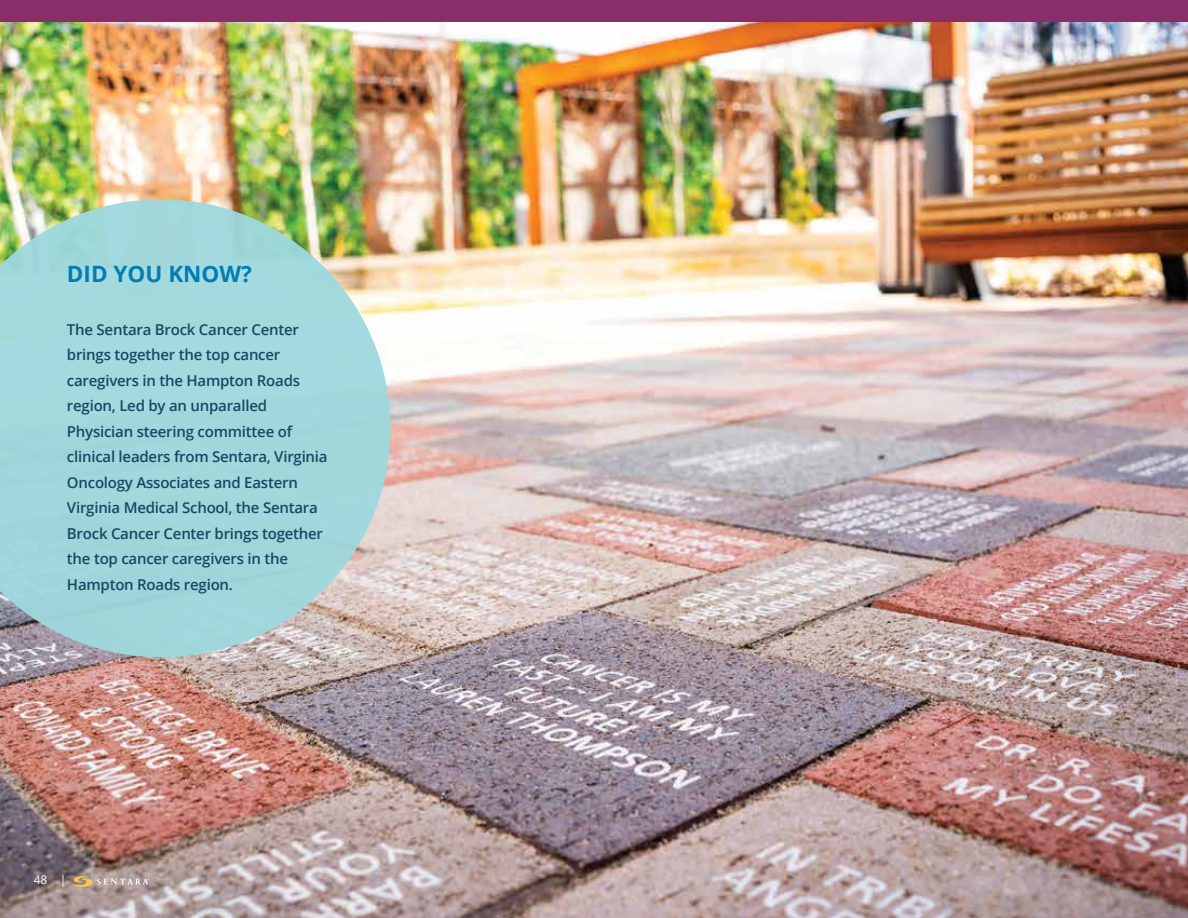
<style>
.page{position:relative;width:1188px;height:918px;background:#fff}
.page>*{position:absolute;margin:0;border:0;box-sizing:border-box;transform-origin:0 0}
.t1{font:700 22.5px "Open Sans";color:#007db4}
.t2{font:600 15px/25.5px "Open Sans";letter-spacing:-.015em;color:#134b64}
.t3{font:12px "Open Sans";color:#fff}
</style>
<div class="page">
<img style="left:0;top:22px;width:1188px;height:896px">
<div style="left:0;top:0;width:1188px;height:22px;background:#8a2e69"></div>
<svg style="left:0;top:199px;width:391px;height:458px;background:#a6d3d2"></svg>
<svg style="left:71px;top:876px;width:78px;height:11px"></svg>
<h1 class="t1" style="left:67px;top:258px;width:187px">DID YOU KNOW?</h1>
<p class="t2" style="left:67px;top:316px;width:262px">The Sentara Brock Cancer Center brings together the top cancer caregivers in the Hampton Roads region, Led by an unparalled<br>Physician steering committee of clinical leaders from Sentara, Virginia<br>Oncology Associates and Eastern<br>Virginia Medical School, the Sentara<br>Brock Cancer Center brings together the top cancer caregivers in the<br>Hampton Roads region.</p>
<p class="t3" style="left:34px;top:872px;width:34px">48 |</p>
</div>
